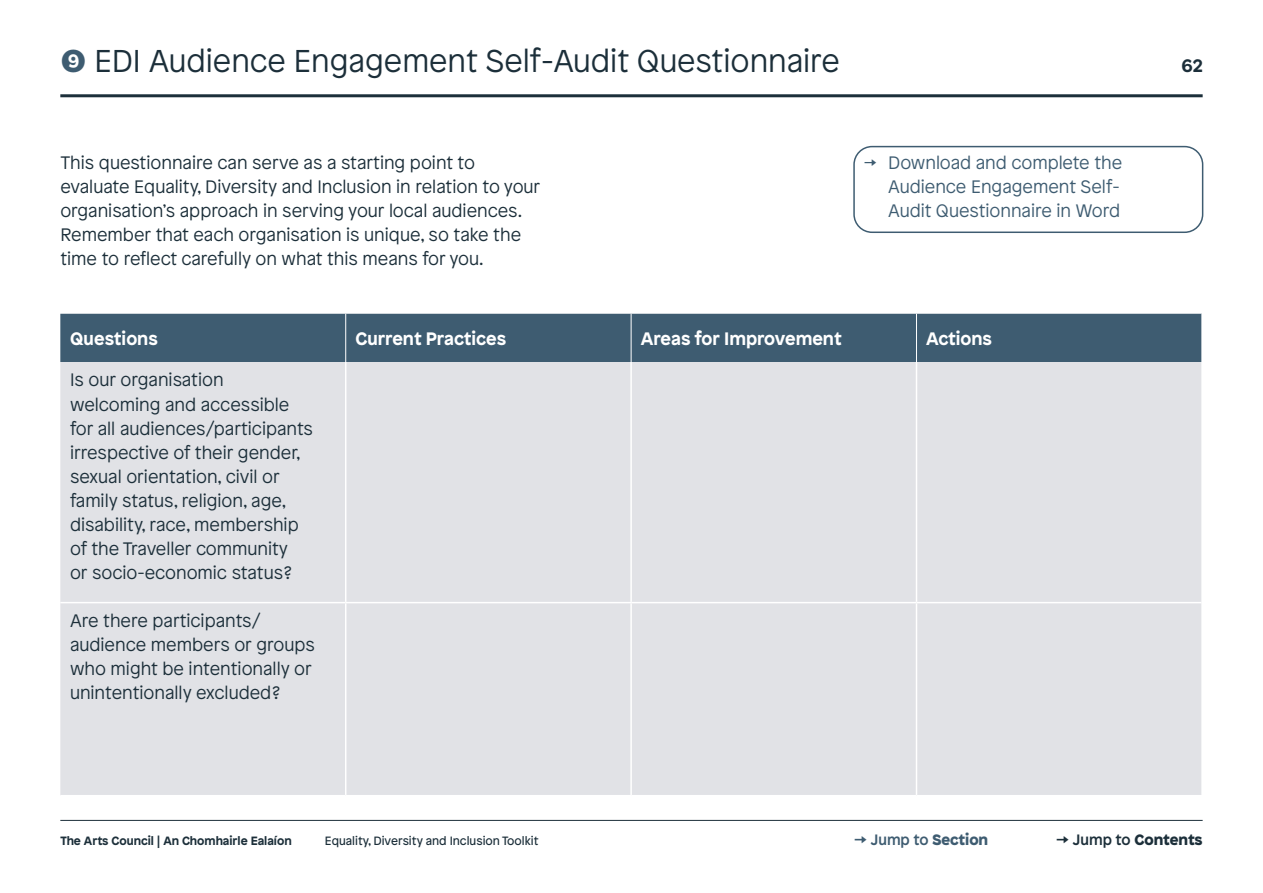
<style>
.page{position:relative;width:1263px;height:893px;background:#fff}
.page>*{position:absolute;margin:0;border:0;box-sizing:border-box;transform-origin:0 0}
.t1{font:300 31.5px "Patron";color:#1c2f3a}
.Table_Body{font:300 18px/24.2px "Patron";color:#1c2f3a}
.Body{font:300 18px/24.2px "Patron";color:#1c2f3a}
.HB_B{font:300 18px/24.2px "Patron";color:#3e5c71}
.Table_Heading{font:700 18px "Patron";color:#fff}
.t2{font:700 18px "Patron";color:#1c2f3a}
.t3{font:900 15px "Patron";color:#1c2f3a}
.t4{font:500 15px "Patron";color:#3e5c71}
.t5{font:12px "Patron";color:#1c2f3a}
.t6{font:700 12px "Patron";color:#1c2f3a}
.s1{font-weight:500;color:#3e5c71}
.s2{font-weight:900}
.s3{font-weight:500}
</style>
<div class="page">
<hr style="left:60px;top:94px;width:1143px;height:3px;background:#1c2f3a">
<hr style="left:60px;top:820px;width:1143px;height:1px;background:#1c2f3a">
<div style="left:60px;top:314px;width:1141px;height:48px;background:#3e5c71"></div>
<div style="left:60px;top:362px;width:1141px;height:433px;background:#e1e2e6"></div>
<hr style="left:345px;top:362px;width:1px;height:240px;background:#fff">
<hr style="left:630px;top:362px;width:2px;height:240px;background:#fff">
<hr style="left:916px;top:362px;width:1px;height:240px;background:#fff">
<hr style="left:345px;top:603px;width:1px;height:192px;background:#fff">
<hr style="left:630px;top:603px;width:2px;height:192px;background:#fff">
<hr style="left:916px;top:603px;width:1px;height:192px;background:#fff">
<hr style="left:60px;top:602px;width:286px;height:1px;background:#fff">
<hr style="left:346px;top:602px;width:285px;height:1px;background:#fff">
<hr style="left:631px;top:602px;width:285px;height:1px;background:#fff">
<hr style="left:916px;top:602px;width:285px;height:1px;background:#fff">
<hr style="left:345px;top:314px;width:1px;height:48px;background:#fff">
<hr style="left:631px;top:314px;width:1px;height:48px;background:#fff">
<hr style="left:916px;top:314px;width:1px;height:48px;background:#fff">
<div style="left:853px;top:146px;width:350px;height:87px;border:2px solid #3e5c71;border-radius:18px"></div>
<h1 class="t1" style="left:60px;top:39px;width:781px"><span class="s1">❾</span> EDI Audience Engagement Self-Audit Questionnaire</h1>
<p class="Body" style="left:60px;top:150px;width:481px">This questionnaire can serve as a starting point to evaluate Equality, Diversity and Inclusion in relation to your organisation’s approach in serving your local audiences.<br>Remember that each organisation is unique, so take the time to reflect carefully on what this means for you.</p>
<p class="HB_B" style="left:888px;top:150px;width:235px;text-indent:-25px">→ Download and complete the<br>Audience Engagement Self-<br>Audit Questionnaire in Word</p>
<h2 class="Table_Heading" style="left:70px;top:324px;width:89px">Questions</h2>
<h2 class="Table_Heading" style="left:355px;top:324px;width:152px">Current Practices</h2>
<h2 class="Table_Heading" style="left:641px;top:324px;width:202px">Areas for Improvement</h2>
<h2 class="Table_Heading" style="left:926px;top:324px;width:67px">Actions</h2>
<p class="Table_Body" style="left:70px;top:367px;width:244px">Is our organisation welcoming and accessible for all audiences/participants irrespective of their gender, sexual orientation, civil or family status, religion, age, disability, race, membership of the Traveller community<br>or socio-economic status?</p>
<p class="Table_Body" style="left:70px;top:608px;width:246px">Are there participants/ audience members or groups who might be intentionally or unintentionally excluded?</p>
<p class="t2" style="left:1181px;top:52px;width:23px">62</p>
<p class="t4" style="left:854px;top:828px;width:136px">→ Jump to <span class="s2">Section</span></p>
<p class="t6" style="left:60px;top:831px;width:233px">The Arts Council | An Chomhairle Ealaíon</p>
<p class="t3" style="left:1056px;top:827px;width:148px"><span class="s3">→ Jump to</span> Contents</p>
<p class="t5" style="left:325px;top:831px;width:215px">Equality, Diversity and Inclusion Toolkit</p>
</div>
